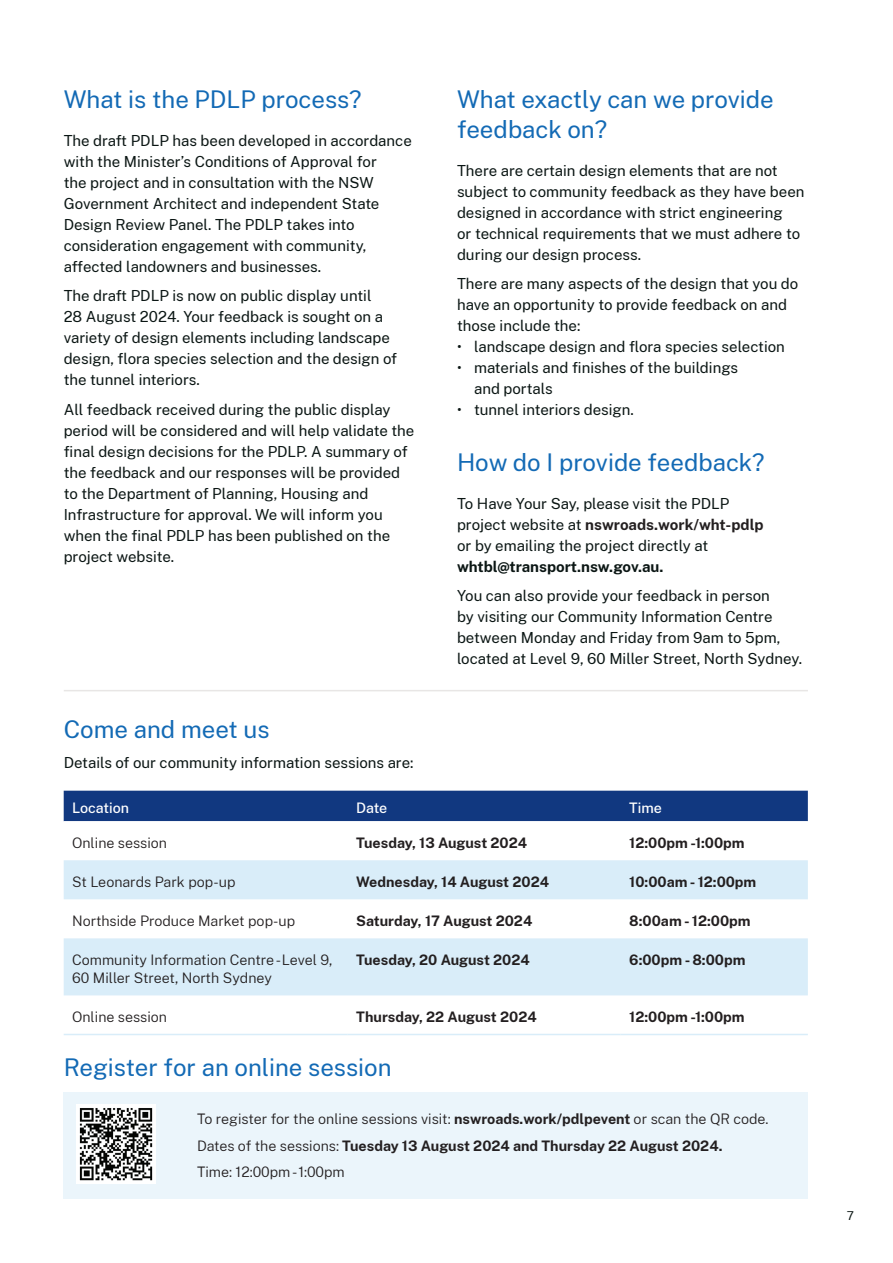
<style>
.page{position:relative;width:893px;height:1263px;background:#fff}
.page>*{position:absolute;margin:0;border:0;box-sizing:border-box;transform-origin:0 0}
.t1{font:24px/30px "Public Sans NSW";color:#136ab5}
.t2{font:15px/21px "Public Sans NSW";color:#0b1614}
.t3{font:700 15px "Public Sans NSW";color:#0b1614}
.t4{font:300 14.25px/26.5px "Public Sans NSW";color:#231f20}
.t5{font:700 14.25px "Public Sans NSW";color:#231f20}
.t6{font:500 14.25px "Public Sans NSW";color:#fff}
.t7{font:12px "Public Sans NSW";color:#0b1614}
.s1{font-weight:700;color:#231f20}
.s2{font-weight:700}
</style>
<div class="page">
<div style="left:64px;top:1092px;width:744px;height:107px;background:#ebf5fb"></div>
<div style="left:64px;top:791px;width:744px;height:30px;background:#113880"></div>
<svg style="left:64px;top:821px;width:744px;height:175px"></svg>
<div style="left:64px;top:860px;width:744px;height:39px;background:#d9edf9"></div>
<div style="left:64px;top:938px;width:744px;height:57px;background:#d9edf9"></div>
<hr style="left:64px;top:1034px;width:284px;height:1px;background:#d9edf9">
<hr style="left:348px;top:1034px;width:273px;height:1px;background:#d9edf9">
<hr style="left:621px;top:1034px;width:187px;height:1px;background:#d9edf9">
<img style="left:77px;top:1104px;width:79px;height:80px">
<hr style="left:64px;top:690px;width:744px;height:1px;background:#e8e6e5">
<h1 class="t1" style="left:64px;top:83px;width:299px">What is the PDLP process?</h1>
<p class="t2" style="left:64px;top:129px;width:350px">The draft PDLP has been developed in accordance with the Minister’s Conditions of Approval for<br>the project and in consultation with the NSW Government Architect and independent State Design Review Panel. The PDLP takes into consideration engagement with community, affected landowners and businesses.</p>
<p class="t2" style="left:64px;top:284px;width:335px">The draft PDLP is now on public display until<br>28 August 2024. Your feedback is sought on a variety of design elements including landscape design, flora species selection and the design of the tunnel interiors.</p>
<p class="t2" style="left:64px;top:398px;width:352px">All feedback received during the public display period will be considered and will help validate the final design decisions for the PDLP. A summary of the feedback and our responses will be provided to the Department of Planning, Housing and Infrastructure for approval. We will inform you when the final PDLP has been published on the project website.</p>
<h1 class="t1" style="left:457px;top:83px;width:318px">What exactly can we provide feedback on?</h1>
<p class="t2" style="left:457px;top:159px;width:349px">There are certain design elements that are not subject to community feedback as they have been designed in accordance with strict engineering<br>or technical requirements that we must adhere to during our design process.</p>
<p class="t2" style="left:457px;top:272px;width:343px">There are many aspects of the design that you do have an opportunity to provide feedback on and those include the:</p>
<p class="t2" style="left:457px;top:335px;width:329px">• landscape design and flora species selection</p>
<p class="t2" style="left:474px;top:356px;width:265px;text-indent:-17px">• materials and finishes of the buildings and portals</p>
<p class="t2" style="left:457px;top:398px;width:178px">• tunnel interiors design.</p>
<h1 class="t1" style="left:457px;top:446px;width:309px">How do I provide feedback?</h1>
<p class="t2" style="left:457px;top:492px;width:308px">To Have Your Say, please visit the PDLP project website at <span class="s1">nswroads.work/wht-pdlp </span>or by emailing the project directly at</p>
<p class="t3" style="left:457px;top:555px;width:208px">whtbl@transport.nsw.gov.au.</p>
<p class="t2" style="left:457px;top:584px;width:347px">You can also provide your feedback in person<br>by visiting our Community Information Centre between Monday and Friday from 9am to 5pm, located at Level 9, 60 Miller Street, North Sydney.</p>
<h1 class="t1" style="left:64px;top:713px;width:208px">Come and meet us</h1>
<p class="t2" style="left:64px;top:751px;width:351px">Details of our community information sessions are:</p>
<p class="t6" style="left:72px;top:797px;width:59px">Location</p>
<p class="t6" style="left:356px;top:797px;width:33px">Date</p>
<p class="t6" style="left:629px;top:797px;width:34px">Time</p>
<p class="t4" style="left:72px;top:828px;width:96px">Online session</p>
<p class="t5" style="left:356px;top:831px;width:172px">Tuesday, 13 August 2024</p>
<p class="t5" style="left:629px;top:831px;width:117px">12:00pm -1:00pm</p>
<p class="t4" style="left:72px;top:867px;width:165px">St Leonards Park pop-up</p>
<p class="t5" style="left:356px;top:870px;width:194px">Wednesday, 14 August 2024</p>
<p class="t5" style="left:629px;top:870px;width:129px">10:00am - 12:00pm</p>
<p class="t4" style="left:72px;top:906px;width:225px">Northside Produce Market pop-up</p>
<p class="t5" style="left:356px;top:910px;width:178px">Saturday, 17 August 2024</p>
<p class="t5" style="left:629px;top:910px;width:123px">8:00am - 12:00pm</p>
<p class="t4" style="left:72px;top:949px;width:262px;line-height:18px">Community Information Centre - Level 9,<br>60 Miller Street, North Sydney</p>
<p class="t5" style="left:356px;top:949px;width:175px">Tuesday, 20 August 2024</p>
<p class="t5" style="left:629px;top:949px;width:118px">6:00pm - 8:00pm</p>
<p class="t4" style="left:72px;top:1002px;width:96px">Online session</p>
<p class="t5" style="left:356px;top:1006px;width:182px">Thursday, 22 August 2024</p>
<p class="t5" style="left:629px;top:1006px;width:117px">12:00pm -1:00pm</p>
<h1 class="t1" style="left:64px;top:1051px;width:329px">Register for an online session</h1>
<p class="t4" style="left:197px;top:1105px;width:573px">To register for the online sessions visit: <span class="s2">nswroads.work/pdlpevent</span> or scan the QR code.<br>Dates of the sessions: <span class="s2">Tuesday 13 August 2024 and Thursday 22 August 2024.<br></span>Time: 12:00pm -1:00pm</p>
<p class="t7" style="left:847px;top:1207px;width:9px">7</p>
</div>
